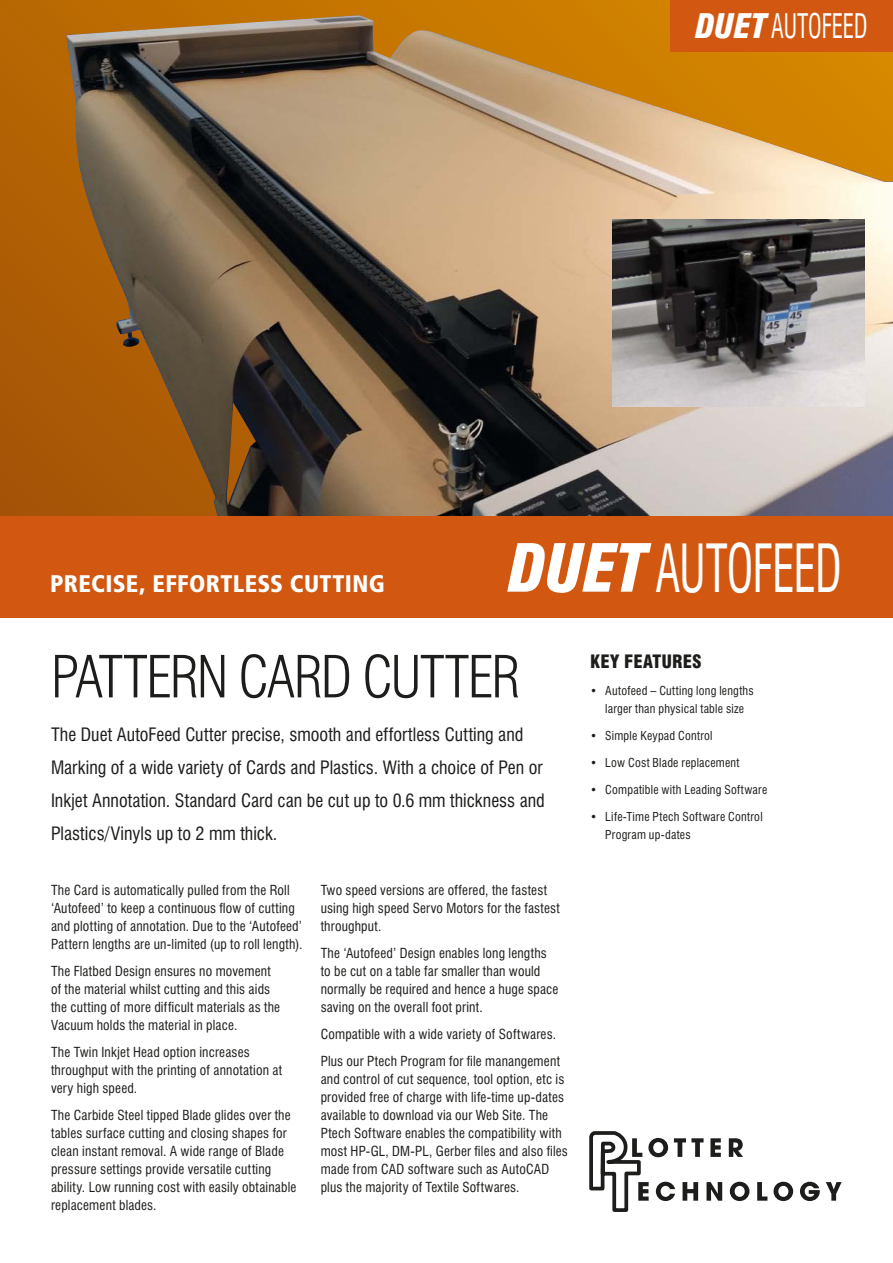
<style>
.page{position:relative;width:893px;height:1263px;background:#fff}
.page>*{position:absolute;margin:0;border:0;box-sizing:border-box;transform-origin:0 0}
.t1{font:condensed 64.65px "Swiss 721 BT";letter-spacing:-.015em;color:#fff;scale:.7 1}
.t2{font:300 condensed 57px "Swiss 721 BT";letter-spacing:-.035em;color:#1d1d1b}
.t3{font:condensed 33px "Swiss 721 BT";letter-spacing:-.005em;color:#fff;scale:.7 1}
.t4{font:900 condensed 24px "Frutiger";letter-spacing:.015em;color:#fff}
.t5{font:condensed 18px/33px "Swiss 721 BT";color:#1d1d1b}
.t6{font:900 condensed 18px "Swiss 721 BT";letter-spacing:.01em;color:#1d1d1b}
.t7{font:condensed 13.5px/18px "Swiss 721 BT";letter-spacing:.015em;color:#1d1d1b}
.t8{font:condensed 12px/18px "Swiss 721 BT";letter-spacing:.015em;color:#1d1d1b;text-align:center}
.s1{font-weight:900;font-style:italic}
</style>
<div class="page">
<svg style="left:0;top:0;width:670px;height:517px;background:#b26203"></svg>
<img style="left:66px;top:15px;width:827px;height:502px">
<div style="left:0;top:517px;width:893px;height:101px;background:#d25811"></div>
<div style="left:670px;top:0;width:223px;height:52px;background:#d25811"></div>
<img style="left:643px;top:220px;width:222px;height:186px">
<svg style="left:583px;top:0;width:60px;height:1212px"></svg>
<svg style="left:729px;top:1138px;width:14px;height:19px"></svg>
<svg style="left:591px;top:1133px;width:131px;height:77px"></svg>
<svg style="left:730px;top:1182px;width:19px;height:19px"></svg>
<svg style="left:757px;top:1182px;width:10px;height:19px"></svg>
<svg style="left:773px;top:1182px;width:20px;height:19px"></svg>
<svg style="left:800px;top:1182px;width:20px;height:19px"></svg>
<svg style="left:826px;top:1182px;width:16px;height:19px"></svg>
<h3 class="t3" style="left:695px;top:6px;width:247px"><span class="s1">DUET</span> AUTOFEED</h3>
<h3 class="t4" style="left:50px;top:569px;width:336px">PRECISE, EFFORTLESS CUTTING</h3>
<h1 class="t1" style="left:508px;top:529px;width:478px"><span class="s1">DUET</span> AUTOFEED</h1>
<h2 class="t2" style="left:51px;top:642px;width:471px">PATTERN CARD CUTTER</h2>
<p class="t5" style="left:51px;top:718px;width:495px">The Duet AutoFeed Cutter precise, smooth and effortless Cutting and Marking of a wide variety of Cards and Plastics. With a choice of Pen or Inkjet Annotation. Standard Card can be cut up to 0.6 mm thickness and Plastics/Vinyls up to 2 mm thick.</p>
<p class="t7" style="left:51px;top:881px;width:253px">The Card is automatically pulled from the Roll ‘Autofeed’ to keep a continuous flow of cutting and plotting of annotation. Due to the ‘Autofeed’ Pattern lengths are un-limited (up to roll length).</p>
<p class="t7" style="left:51px;top:962px;width:231px">The Flatbed Design ensures no movement of the material whilst cutting and this aids the cutting of more difficult materials as the Vacuum holds the material in place.</p>
<p class="t7" style="left:51px;top:1043px;width:232px">The Twin Inkjet Head option increases throughput with the printing of annotation at very high speed.</p>
<p class="t7" style="left:51px;top:1106px;width:247px">The Carbide Steel tipped Blade glides over the tables surface cutting and closing shapes for clean instant removal. A wide range of Blade pressure settings provide versatile cutting ability. Low running cost with easily obtainable replacement blades.</p>
<p class="t7" style="left:321px;top:881px;width:241px">Two speed versions are offered, the fastest using high speed Servo Motors for the fastest throughput.</p>
<p class="t7" style="left:321px;top:944px;width:239px">The ‘Autofeed’ Design enables long lengths to be cut on a table far smaller than would normally be required and hence a huge space saving on the overall foot print.</p>
<p class="t7" style="left:321px;top:1020px;width:241px;line-height:27px">Compatible with a wide variety of Softwares.<br>Plus our Ptech Program for file manangement</p>
<p class="t7" style="left:321px;top:1070px;width:249px">and control of cut sequence, tool option, etc is provided free of charge with life-time up-dates available to download via our Web Site. The Ptech Software enables the compatibility with most HP-GL, DM-PL, Gerber files and also files made from CAD software such as AutoCAD plus the majority of Textile Softwares.</p>
<h3 class="t6" style="left:590px;top:650px;width:113px">KEY FEATURES</h3>
<p class="t8" style="left:590px;top:681px;width:165px">• Autofeed – Cutting long lengths larger than physical table size</p>
<p class="t8" style="left:590px;top:726px;width:124px">• Simple Keypad Control</p>
<p class="t8" style="left:590px;top:753px;width:151px">• Low Cost Blade replacement</p>
<p class="t8" style="left:590px;top:780px;width:178px">• Compatible with Leading Software</p>
<p class="t8" style="left:605px;top:807px;width:159px;text-align:left;text-indent:-15px">• Life-Time Ptech Software Control<br>Program up-dates</p>
</div>
